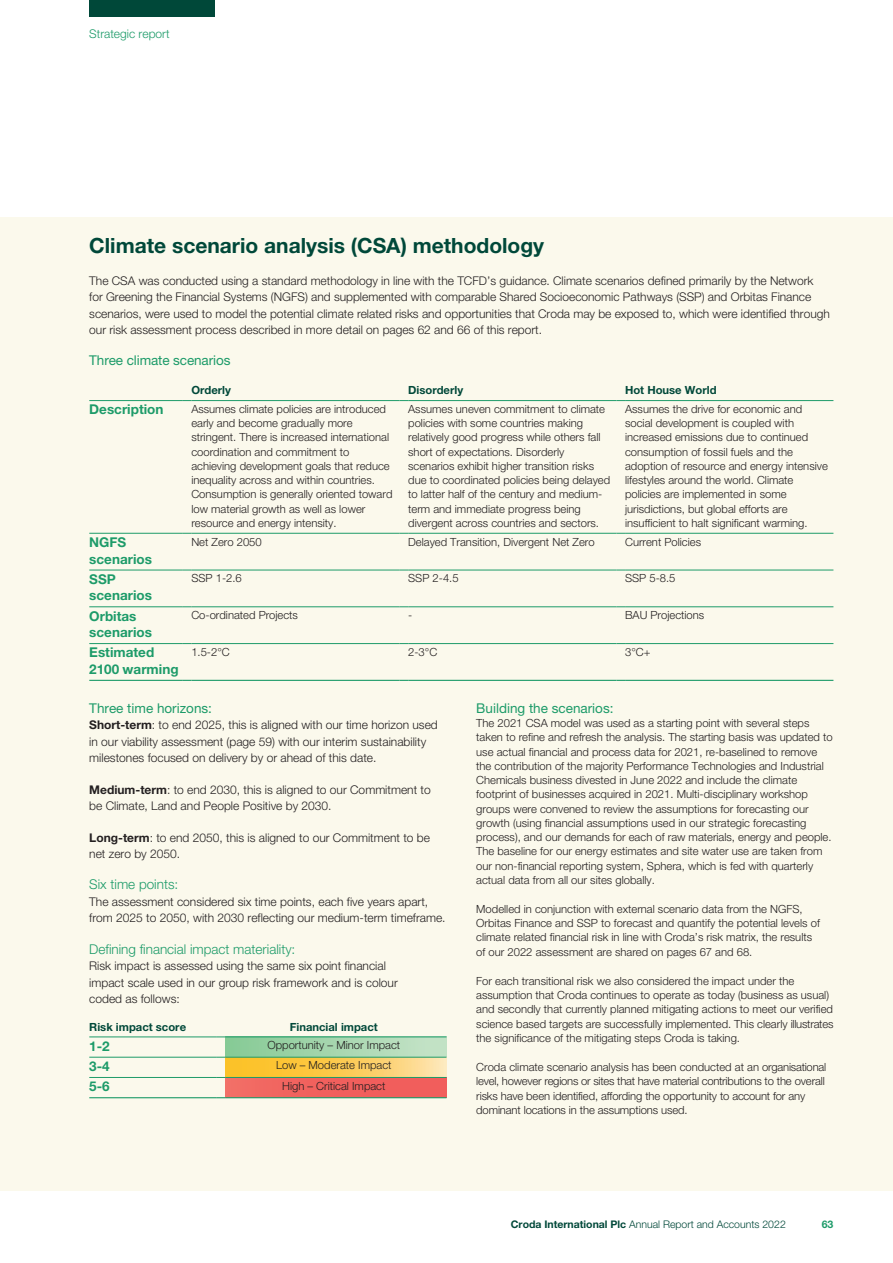
<style>
.page{position:relative;width:893px;height:1263px;background:#fff}
.page>*{position:absolute;margin:0;border:0;box-sizing:border-box;transform-origin:0 0}
.Heading{font:700 21px "Helvetica Neue LT Std";color:#004839}
.Heading-1{font:700 13.5px/16.5px "Helvetica Neue LT Std";color:#1d9b69}
.Heading-2{font:13.5px "Helvetica Neue LT Std";color:#1d9b69}
.Heading-3{font:300 13.5px "Helvetica Neue LT Std";color:#1d9b69}
.Bodytext{font:300 12px/16.5px "Helvetica Neue LT Std";color:#231f20}
.t1{font:300 12px "Helvetica Neue LT Std";color:#1d9b69}
.Bodytext-Small{font:300 11.25px/14.2px "Helvetica Neue LT Std";color:#231f20}
.Bodytext-Small-Centr{font:300 11.25px "Helvetica Neue LT Std";color:#231f20}
.Bodytext-Small-2{font:700 11.25px "Helvetica Neue LT Std";color:#004839}
.Bodytext-Small-Centr-2{font:700 11.25px "Helvetica Neue LT Std";color:#004839}
.t2{font:300 10.5px "Helvetica Neue LT Std";color:#004839}
.t3{font:700 10.5px "Helvetica Neue LT Std";color:#1d9b69}
.s1{font-weight:700}
</style>
<div class="page">
<div style="left:89px;top:0;width:125px;height:17px;background:#004839"></div>
<div style="left:0;top:217px;width:893px;height:974px;background:#fbf9ec"></div>
<hr style="left:89px;top:400px;width:94px;height:1px;background:#1d9b69">
<hr style="left:191px;top:400px;width:209px;height:1px;background:#1d9b69">
<hr style="left:408px;top:400px;width:209px;height:1px;background:#1d9b69">
<hr style="left:625px;top:400px;width:208px;height:1px;background:#1d9b69">
<hr style="left:89px;top:533px;width:94px;height:1px;background:#1d9b69">
<hr style="left:191px;top:533px;width:209px;height:1px;background:#1d9b69">
<hr style="left:408px;top:533px;width:209px;height:1px;background:#1d9b69">
<hr style="left:625px;top:533px;width:208px;height:1px;background:#1d9b69">
<hr style="left:89px;top:570px;width:94px;height:1px;background:#1d9b69">
<hr style="left:191px;top:570px;width:209px;height:1px;background:#1d9b69">
<hr style="left:408px;top:570px;width:209px;height:1px;background:#1d9b69">
<hr style="left:625px;top:570px;width:208px;height:1px;background:#1d9b69">
<hr style="left:89px;top:606px;width:94px;height:1px;background:#1d9b69">
<hr style="left:191px;top:606px;width:209px;height:1px;background:#1d9b69">
<hr style="left:408px;top:606px;width:209px;height:1px;background:#1d9b69">
<hr style="left:625px;top:606px;width:208px;height:1px;background:#1d9b69">
<hr style="left:89px;top:643px;width:94px;height:1px;background:#1d9b69">
<hr style="left:89px;top:680px;width:94px;height:1px;background:#1d9b69">
<hr style="left:191px;top:643px;width:209px;height:1px;background:#1d9b69">
<hr style="left:191px;top:680px;width:209px;height:1px;background:#1d9b69">
<hr style="left:408px;top:643px;width:209px;height:1px;background:#1d9b69">
<hr style="left:408px;top:680px;width:209px;height:1px;background:#1d9b69">
<hr style="left:625px;top:643px;width:208px;height:1px;background:#1d9b69">
<hr style="left:625px;top:680px;width:208px;height:1px;background:#1d9b69">
<div style="left:225px;top:1037px;width:221px;height:20px;background:linear-gradient(to right,#86ca95,#c7e4c9)"></div>
<svg style="left:225px;top:1058px;width:221px;height:19px;background:#fccd59"></svg>
<div style="left:225px;top:1077px;width:221px;height:21px;background:linear-gradient(to right,#f16a63,#f15a59)"></div>
<hr style="left:89px;top:1036px;width:128px;height:1px;background:#1d9b69">
<hr style="left:225px;top:1036px;width:221px;height:1px;background:#1d9b69">
<hr style="left:89px;top:1057px;width:128px;height:1px;background:#1d9b69">
<hr style="left:225px;top:1057px;width:221px;height:1px;background:#1d9b69">
<hr style="left:89px;top:1077px;width:128px;height:1px;background:#1d9b69">
<hr style="left:89px;top:1097px;width:128px;height:1px;background:#1d9b69">
<hr style="left:225px;top:1077px;width:221px;height:1px;background:#1d9b69">
<hr style="left:225px;top:1097px;width:221px;height:1px;background:#1d9b69">
<p class="t1" style="left:89px;top:27px;width:82px">Strategic report</p>
<p class="Heading" style="left:89px;top:233px;width:456px">Climate scenario analysis (CSA) methodology</p>
<p class="Bodytext" style="left:89px;top:272px;width:742px">The CSA was conducted using a standard methodology in line with the TCFD’s guidance. Climate scenarios defined primarily by the Network for Greening the Financial Systems (NGFS) and supplemented with comparable Shared Socioeconomic Pathways (SSP) and Orbitas Finance scenarios, were used to model the potential climate related risks and opportunities that Croda may be exposed to, which were identified through our risk assessment process described in more detail on pages 62 and 66 of this report.</p>
<p class="Heading-2" style="left:89px;top:353px;width:143px">Three climate scenarios</p>
<p class="Bodytext-Small-2" style="left:191px;top:383px;width:41px">Orderly</p>
<p class="Bodytext-Small-2" style="left:408px;top:383px;width:56px">Disorderly</p>
<p class="Bodytext-Small-2" style="left:625px;top:383px;width:93px">Hot House World</p>
<p class="Heading-1" style="left:89px;top:401px;width:76px">Description</p>
<p class="Bodytext-Small" style="left:191px;top:401px;width:203px">Assumes climate policies are introduced early and become gradually more stringent. There is increased international coordination and commitment to achieving development goals that reduce inequality across and within countries.<br>Consumption is generally oriented toward low material growth as well as lower resource and energy intensity.</p>
<p class="Bodytext-Small" style="left:408px;top:401px;width:203px">Assumes uneven commitment to climate policies with some countries making relatively good progress while others fall short of expectations. Disorderly scenarios exhibit higher transition risks due to coordinated policies being delayed to latter half of the century and medium&shy;term and immediate progress being divergent across countries and sectors.</p>
<p class="Bodytext-Small" style="left:625px;top:401px;width:204px">Assumes the drive for economic and social development is coupled with increased emissions due to continued consumption of fossil fuels and the adoption of resource and energy intensive lifestyles around the world. Climate policies are implemented in some jurisdictions, but global efforts are insufficient to halt significant warming.</p>
<p class="Heading-1" style="left:89px;top:534px;width:64px">NGFS scenarios</p>
<p class="Bodytext-Small" style="left:191px;top:534px;width:72px">Net Zero 2050</p>
<p class="Bodytext-Small" style="left:408px;top:534px;width:188px">Delayed Transition, Divergent Net Zero</p>
<p class="Bodytext-Small" style="left:625px;top:534px;width:78px">Current Policies</p>
<p class="Heading-1" style="left:89px;top:570px;width:64px">SSP scenarios</p>
<p class="Bodytext-Small" style="left:191px;top:571px;width:52px">SSP 1-2.6</p>
<p class="Bodytext-Small" style="left:408px;top:571px;width:52px">SSP 2-4.5</p>
<p class="Bodytext-Small" style="left:625px;top:571px;width:52px">SSP 5-8.5</p>
<p class="Heading-1" style="left:89px;top:607px;width:64px">Orbitas scenarios</p>
<p class="Bodytext-Small" style="left:191px;top:608px;width:108px">Co-ordinated Projects</p>
<p class="Bodytext-Small" style="left:408px;top:608px;width:6px">-</p>
<p class="Bodytext-Small" style="left:625px;top:608px;width:81px">BAU Projections</p>
<p class="Heading-1" style="left:89px;top:644px;width:91px">Estimated<br>2100 warming</p>
<p class="Bodytext-Small" style="left:191px;top:644px;width:40px">1.5-2°C</p>
<p class="Bodytext-Small" style="left:408px;top:644px;width:31px">2-3°C</p>
<p class="Bodytext-Small" style="left:625px;top:644px;width:27px">3°C+</p>
<p class="Heading-2" style="left:89px;top:700px;width:124px">Three time horizons:</p>
<p class="Bodytext" style="left:89px;top:716px;width:350px"><span class="s1">Short-term</span>: to end 2025, this is aligned with our time horizon used in our viability assessment (page 59) with our interim sustainability milestones focused on delivery by or ahead of this date.</p>
<p class="Bodytext" style="left:89px;top:781px;width:343px"><span class="s1">Medium-term</span>: to end 2030, this is aligned to our Commitment to be Climate, Land and People Positive by 2030.</p>
<p class="Bodytext" style="left:89px;top:829px;width:342px"><span class="s1">Long-term</span>: to end 2050, this is aligned to our Commitment to be net zero by 2050.</p>
<p class="Heading-3" style="left:89px;top:876px;width:90px">Six time points:</p>
<p class="Bodytext" style="left:89px;top:893px;width:358px">The assessment considered six time points, each five years apart, from 2025 to 2050, with 2030 reflecting our medium-term timeframe.</p>
<p class="Heading-3" style="left:89px;top:941px;width:208px">Defining financial impact materiality:</p>
<p class="Bodytext" style="left:89px;top:957px;width:310px">Risk impact is assessed using the same six point financial impact scale used in our group risk framework and is colour coded as follows:</p>
<p class="Bodytext-Small-2" style="left:89px;top:1019px;width:98px">Risk impact score</p>
<p class="Bodytext-Small-Centr-2" style="left:290px;top:1019px;width:90px">Financial impact</p>
<p class="Heading-1" style="left:89px;top:1037px;width:22px">1-2</p>
<p class="Bodytext-Small-Centr" style="left:267px;top:1038px;width:134px">Opportunity – Minor Impact</p>
<p class="Heading-1" style="left:89px;top:1058px;width:22px">3-4</p>
<p class="Bodytext-Small-Centr" style="left:276px;top:1058px;width:117px">Low – Moderate Impact</p>
<p class="Heading-1" style="left:89px;top:1078px;width:22px">5-6</p>
<p class="Bodytext-Small-Centr" style="left:282px;top:1079px;width:105px">High – Critical Impact</p>
<p class="Heading-2" style="left:476px;top:700px;width:139px">Building the scenarios:</p>
<p class="Bodytext-Small" style="left:476px;top:716px;width:358px">The 2021 CSA model was used as a starting point with several steps taken to refine and refresh the analysis. The starting basis was updated to use actual financial and process data for 2021, re-baselined to remove the contribution of the majority Performance Technologies and Industrial Chemicals business divested in June 2022 and include the climate footprint of businesses acquired in 2021. Multi-disciplinary workshop groups were convened to review the assumptions for forecasting our growth (using financial assumptions used in our strategic forecasting process), and our demands for each of raw materials, energy and people.<br>The baseline for our energy estimates and site water use are taken from our non-financial reporting system, Sphera, which is fed with quarterly actual data from all our sites globally.</p>
<p class="Bodytext-Small" style="left:476px;top:901px;width:345px">Modelled in conjunction with external scenario data from the NGFS, Orbitas Finance and SSP to forecast and quantify the potential levels of climate related financial risk in line with Croda’s risk matrix, the results of our 2022 assessment are shared on pages 67 and 68.</p>
<p class="Bodytext-Small" style="left:476px;top:973px;width:359px">For each transitional risk we also considered the impact under the assumption that Croda continues to operate as today (business as usual) and secondly that currently planned mitigating actions to meet our verified science based targets are successfully implemented. This clearly illustrates the significance of the mitigating steps Croda is taking.</p>
<p class="Bodytext-Small" style="left:476px;top:1060px;width:351px">Croda climate scenario analysis has been conducted at an organisational level, however regions or sites that have material contributions to the overall risks have been identified, affording the opportunity to account for any dominant locations in the assumptions used.</p>
<p class="t2" style="left:511px;top:1218px;width:276px"><span class="s1">Croda International Plc</span> Annual Report and Accounts 2022</p>
<p class="t3" style="left:822px;top:1218px;width:13px">63</p>
</div>
